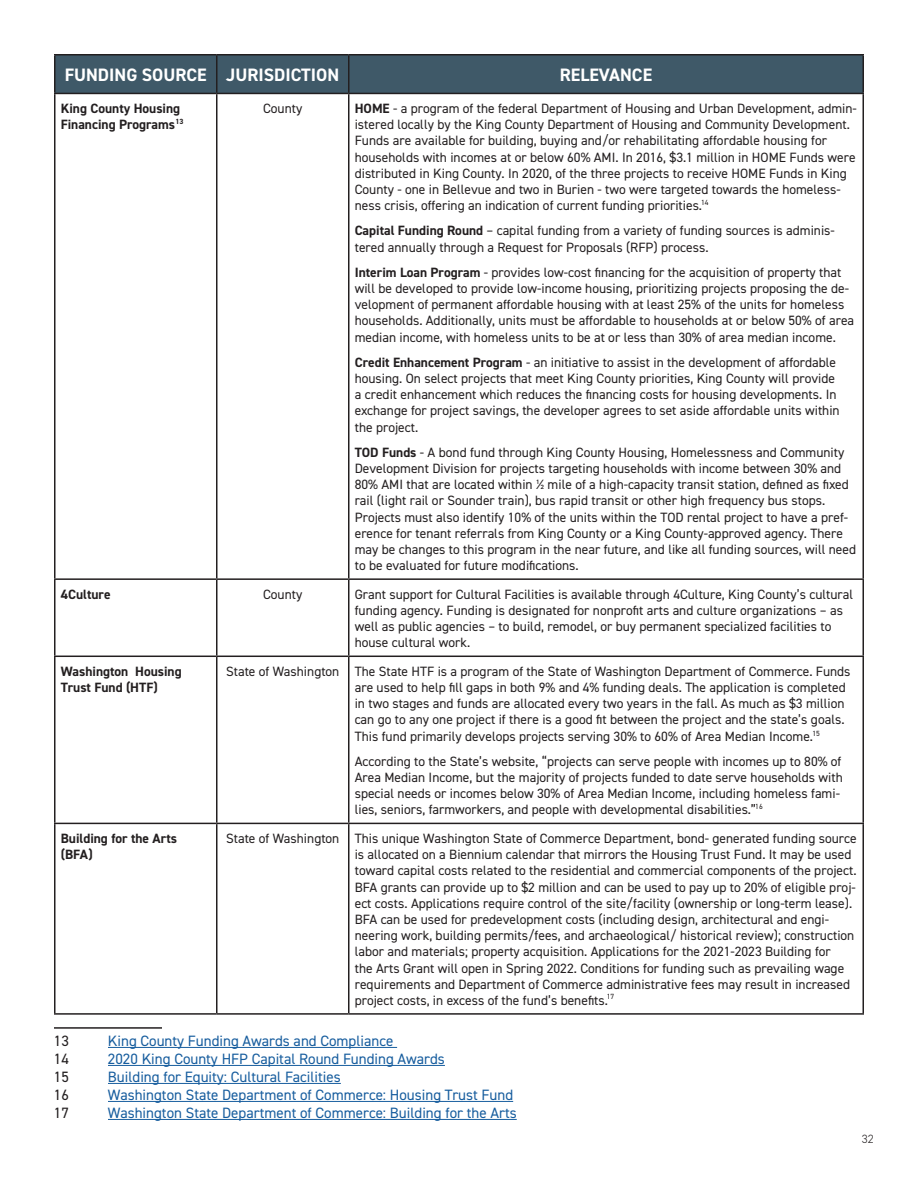
<style>
.page{position:relative;width:918px;height:1188px;background:#fff}
.page>*{position:absolute;margin:0;border:0;box-sizing:border-box;transform-origin:0 0}
.t1{font:700 18px "DIN2014";color:#fff}
.t2{font:15px "DIN2014";color:#175d9e}
.t3{font:15px "DIN2014";color:#231f20}
.t4{font:13.5px/16.2px "DIN2014";color:#231f20}
.t5{font:700 13.5px/16.2px "DIN2014";color:#231f20}
.t6{font:300 12px "DIN2014";color:#231f20}
.StandardBody{font:7.5px "DIN2014";letter-spacing:.005em;color:#231f20}
.StandardBody-2{font:700 7.5px "DIN2014";color:#231f20}
.s1{font-weight:700}
</style>
<div class="page">
<div style="left:56px;top:56px;width:806px;height:37px;background:#3f5968"></div>
<hr style="left:54px;top:54px;width:163px;height:2px;background:#231f20">
<hr style="left:54px;top:55px;width:2px;height:38px;background:#231f20">
<hr style="left:217px;top:54px;width:132px;height:2px;background:#231f20">
<hr style="left:216px;top:55px;width:2px;height:38px;background:#231f20">
<hr style="left:349px;top:54px;width:515px;height:2px;background:#231f20">
<hr style="left:348px;top:55px;width:2px;height:38px;background:#231f20">
<hr style="left:862px;top:55px;width:2px;height:38px;background:#231f20">
<hr style="left:54px;top:93px;width:163px;height:1px;background:#231f20">
<hr style="left:54px;top:94px;width:2px;height:484px;background:#231f20">
<hr style="left:217px;top:93px;width:132px;height:1px;background:#231f20">
<hr style="left:216px;top:94px;width:2px;height:484px;background:#231f20">
<hr style="left:349px;top:93px;width:515px;height:1px;background:#231f20">
<hr style="left:348px;top:94px;width:2px;height:484px;background:#231f20">
<hr style="left:862px;top:94px;width:2px;height:484px;background:#231f20">
<hr style="left:54px;top:578px;width:163px;height:2px;background:#231f20">
<hr style="left:54px;top:580px;width:2px;height:76px;background:#231f20">
<hr style="left:217px;top:578px;width:132px;height:2px;background:#231f20">
<hr style="left:216px;top:580px;width:2px;height:76px;background:#231f20">
<hr style="left:349px;top:578px;width:515px;height:2px;background:#231f20">
<hr style="left:348px;top:580px;width:2px;height:76px;background:#231f20">
<hr style="left:862px;top:580px;width:2px;height:76px;background:#231f20">
<hr style="left:54px;top:656px;width:163px;height:1px;background:#231f20">
<hr style="left:54px;top:657px;width:2px;height:166px;background:#231f20">
<hr style="left:217px;top:656px;width:132px;height:1px;background:#231f20">
<hr style="left:216px;top:657px;width:2px;height:166px;background:#231f20">
<hr style="left:349px;top:656px;width:515px;height:1px;background:#231f20">
<hr style="left:348px;top:657px;width:2px;height:166px;background:#231f20">
<hr style="left:862px;top:657px;width:2px;height:166px;background:#231f20">
<hr style="left:54px;top:823px;width:163px;height:1px;background:#231f20">
<hr style="left:54px;top:824px;width:2px;height:189px;background:#231f20">
<hr style="left:217px;top:823px;width:132px;height:1px;background:#231f20">
<hr style="left:216px;top:824px;width:2px;height:189px;background:#231f20">
<hr style="left:349px;top:823px;width:515px;height:1px;background:#231f20">
<hr style="left:348px;top:824px;width:2px;height:189px;background:#231f20">
<hr style="left:862px;top:824px;width:2px;height:189px;background:#231f20">
<hr style="left:54px;top:1013px;width:163px;height:2px;background:#231f20">
<hr style="left:217px;top:1013px;width:132px;height:2px;background:#231f20">
<hr style="left:349px;top:1013px;width:515px;height:2px;background:#231f20">
<hr style="left:54px;top:1027px;width:108px;height:2px;background:#231f20">
<hr style="left:108px;top:1047px;width:289px;height:1px;background:#175d9e">
<hr style="left:108px;top:1065px;width:337px;height:1px;background:#175d9e">
<hr style="left:108px;top:1083px;width:233px;height:1px;background:#175d9e">
<hr style="left:108px;top:1101px;width:405px;height:1px;background:#175d9e">
<hr style="left:108px;top:1119px;width:409px;height:1px;background:#175d9e">
<p class="t1" style="left:65px;top:63px;width:143px">FUNDING SOURCE</p>
<p class="t1" style="left:226px;top:63px;width:115px">JURISDICTION</p>
<p class="t1" style="left:560px;top:63px;width:94px">RELEVANCE</p>
<p class="t5" style="left:61px;top:100px;width:121px">King County Housing<br>Financing Programs<sup>1</sup></p>
<p class="t4" style="left:263px;top:100px;width:41px">County</p>
<p class="t4" style="left:355px;top:100px;width:504px"><span class="s1">HOME</span> - a program of the federal Department of Housing and Urban Development, admin&shy;istered locally by the King County Department of Housing and Community Development.<br>Funds are available for building, buying and/or rehabilitating affordable housing for households with incomes at or below 60% AMI. In 2016, $3.1 million in HOME Funds were distributed in King County. In 2020, of the three projects to receive HOME Funds in King County - one in Bellevue and two in Burien - two were targeted towards the homeless&shy;ness crisis, offering an indication of current funding priorities.<sup>2</sup></p>
<p class="t4" style="left:355px;top:222px;width:482px"><span class="s1">Capital Funding Round</span> – capital funding from a variety of funding sources is adminis&shy;tered annually through a Request for Proposals (RFP) process.</p>
<p class="t4" style="left:355px;top:264px;width:501px"><span class="s1">Interim Loan Program</span> - provides low-cost financing for the acquisition of property that will be developed to provide low-income housing, prioritizing projects proposing the de&shy;velopment of permanent affordable housing with at least 25% of the units for homeless households. Additionally, units must be affordable to households at or below 50% of area median income, with homeless units to be at or less than 30% of area median income.</p>
<p class="t4" style="left:355px;top:354px;width:487px"><span class="s1">Credit Enhancement Program</span> - an initiative to assist in the development of affordable housing. On select projects that meet King County priorities, King County will provide a credit enhancement which reduces the financing costs for housing developments. In exchange for project savings, the developer agrees to set aside affordable units within the project.</p>
<p class="t4" style="left:355px;top:444px;width:503px"><span class="s1">TOD Funds</span> - A bond fund through King County Housing, Homelessness and Community Development Division for projects targeting households with income between 30% and 80% AMI that are located within ½ mile of a high-capacity transit station, defined as fixed rail (light rail or Sounder train), bus rapid transit or other high frequency bus stops.<br>Projects must also identify 10% of the units within the TOD rental project to have a pref&shy;erence for tenant referrals from King County or a King County-approved agency. There may be changes to this program in the near future, and like all funding sources, will need to be evaluated for future modifications.</p>
<p class="t5" style="left:61px;top:586px;width:51px">4Culture</p>
<p class="t4" style="left:263px;top:586px;width:41px">County</p>
<p class="t4" style="left:355px;top:586px;width:500px">Grant support for Cultural Facilities is available through 4Culture, King County’s cultural funding agency. Funding is designated for nonprofit arts and culture organizations – as well as public agencies – to build, remodel, or buy permanent specialized facilities to house cultural work.</p>
<p class="t5" style="left:61px;top:663px;width:122px">Washington Housing<br>Trust Fund (HTF)</p>
<p class="t4" style="left:226px;top:663px;width:115px">State of Washington</p>
<p class="t4" style="left:355px;top:663px;width:497px">The State HTF is a program of the State of Washington Department of Commerce. Funds are used to help fill gaps in both 9% and 4% funding deals. The application is completed in two stages and funds are allocated every two years in the fall. As much as $3 million can go to any one project if there is a good fit between the project and the state’s goals.<br>This fund primarily develops projects serving 30% to 60% of Area Median Income.<sup>3</sup></p>
<p class="t4" style="left:355px;top:753px;width:490px">According to the State’s website, “projects can serve people with incomes up to 80% of Area Median Income, but the majority of projects funded to date serve households with special needs or incomes below 30% of Area Median Income, including homeless fami&shy;lies, seniors, farmworkers, and people with developmental disabilities.”<sup>4</sup></p>
<p class="t5" style="left:61px;top:830px;width:118px">Building for the Arts (BFA)</p>
<p class="t4" style="left:226px;top:830px;width:115px">State of Washington</p>
<p class="t4" style="left:355px;top:830px;width:504px">This unique Washington State of Commerce Department, bond- generated funding source is allocated on a Biennium calendar that mirrors the Housing Trust Fund. It may be used toward capital costs related to the residential and commercial components of the project.<br>BFA grants can provide up to $2 million and can be used to pay up to 20% of eligible proj&shy;ect costs. Applications require control of the site/facility (ownership or long-term lease).<br>BFA can be used for predevelopment costs (including design, architectural and engi&shy;neering work, building permits/fees, and archaeological/ historical review); construction labor and materials; property acquisition. Applications for the 2021-2023 Building for<br>the Arts Grant will open in Spring 2022. Conditions for funding such as prevailing wage requirements and Department of Commerce administrative fees may result in increased project costs, in excess of the fund’s benefits.<sup>5</sup></p>
<p class="t3" style="left:54px;top:1031px;width:16px">13</p>
<p class="t2" style="left:108px;top:1031px;width:287px">King County Funding Awards and Compliance</p>
<p class="t3" style="left:54px;top:1049px;width:16px">14</p>
<p class="t2" style="left:108px;top:1049px;width:338px">2020 King County HFP Capital Round Funding Awards</p>
<p class="t3" style="left:54px;top:1067px;width:16px">15</p>
<p class="t2" style="left:108px;top:1067px;width:234px">Building for Equity: Cultural Facilities</p>
<p class="t3" style="left:54px;top:1085px;width:16px">16</p>
<p class="t2" style="left:108px;top:1085px;width:407px">Washington State Department of Commerce: Housing Trust Fund</p>
<p class="t3" style="left:54px;top:1103px;width:16px">17</p>
<p class="t2" style="left:108px;top:1103px;width:410px">Washington State Department of Commerce: Building for the Arts</p>
<p class="StandardBody-2" style="left:175px;top:117px;width:10px">13</p>
<p class="StandardBody" style="left:701px;top:197px;width:9px">14</p>
<p class="StandardBody" style="left:813px;top:728px;width:9px">15</p>
<p class="StandardBody" style="left:755px;top:802px;width:9px">16</p>
<p class="StandardBody" style="left:607px;top:992px;width:9px">17</p>
<p class="t6" style="left:862px;top:1132px;width:13px">32</p>
</div>
